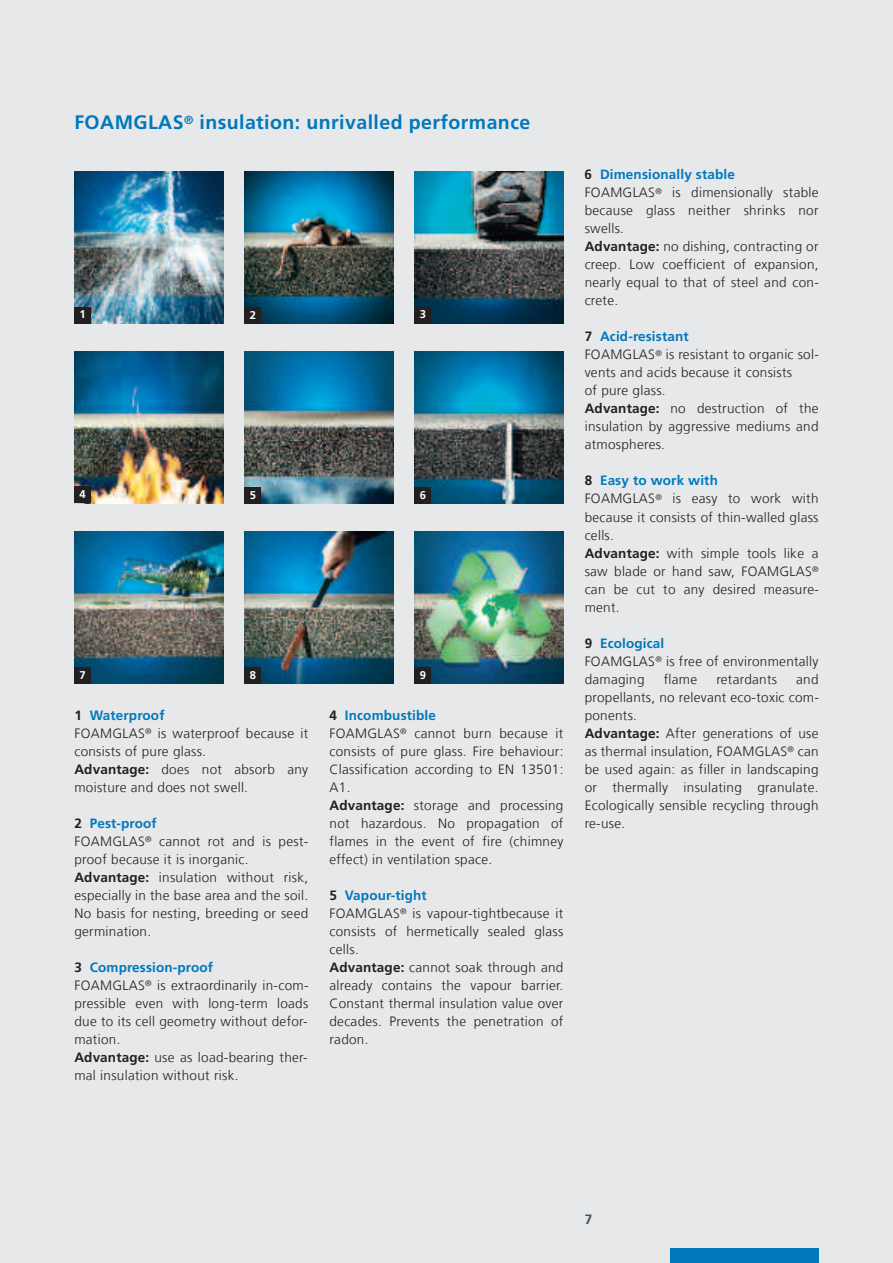
<style>
.page{position:relative;width:893px;height:1263px;background:#e7e8e9}
.page>*{position:absolute;margin:0;border:0;box-sizing:border-box;transform-origin:0 0}
.t1{font:700 19.5px "Frutiger LT Com";letter-spacing:.02em;color:#0078bd}
.t2{font:300 13.5px/18px "Frutiger LT Com";letter-spacing:.02em;color:#231f20}
.t3{font:700 13.5px "Frutiger LT Com";color:#3d4f59}
.t4{font:700 11.25px "Frutiger LT Com";color:#fff}
.s1{font-weight:700}
.s2{font-weight:700;color:#0078bd}
</style>
<div class="page">
<img style="left:74px;top:171px;width:149px;height:152px">
<img style="left:244px;top:171px;width:149px;height:152px">
<img style="left:415px;top:171px;width:148px;height:152px">
<img style="left:74px;top:351px;width:149px;height:152px">
<img style="left:244px;top:351px;width:149px;height:152px">
<img style="left:415px;top:351px;width:148px;height:152px">
<img style="left:74px;top:531px;width:149px;height:152px">
<img style="left:244px;top:531px;width:149px;height:152px">
<img style="left:415px;top:531px;width:148px;height:152px">
<div style="left:670px;top:1248px;width:149px;height:15px;background:#0078bd"></div>
<div style="left:244px;top:307px;width:17px;height:16px;background:#231f20"></div>
<div style="left:74px;top:307px;width:17px;height:16px;background:#231f20"></div>
<div style="left:74px;top:487px;width:17px;height:16px;background:#231f20"></div>
<div style="left:415px;top:307px;width:16px;height:16px;background:#231f20"></div>
<div style="left:415px;top:487px;width:16px;height:16px;background:#231f20"></div>
<div style="left:244px;top:487px;width:17px;height:16px;background:#231f20"></div>
<div style="left:74px;top:667px;width:17px;height:16px;background:#231f20"></div>
<div style="left:415px;top:667px;width:16px;height:16px;background:#231f20"></div>
<div style="left:244px;top:667px;width:17px;height:16px;background:#231f20"></div>
<h1 class="t1" style="left:74px;top:115px;width:457px">FOAMGLAS<sup>®</sup> insulation: unrivalled performance</h1>
<p class="t4" style="left:80px;top:310px;width:8px">1</p>
<p class="t4" style="left:250px;top:310px;width:8px">2</p>
<p class="t4" style="left:420px;top:310px;width:8px">3</p>
<p class="t4" style="left:80px;top:490px;width:8px">4</p>
<p class="t4" style="left:250px;top:490px;width:8px">5</p>
<p class="t4" style="left:420px;top:490px;width:8px">6</p>
<p class="t4" style="left:80px;top:670px;width:8px">7</p>
<p class="t4" style="left:250px;top:670px;width:8px">8</p>
<p class="t4" style="left:420px;top:670px;width:8px">9</p>
<p class="t2" style="left:74px;top:707px;width:235px"><span class="s1">1</span> <span class="s2">Waterproof<br></span>FOAMGLAS<sup>®</sup> is waterproof because it consists of pure glass.<br><span class="s1">Advantage:</span> does not absorb any moisture and does not swell.</p>
<p class="t2" style="left:74px;top:815px;width:235px"><span class="s1">2</span> <span class="s2">Pest-proof<br></span>FOAMGLAS<sup>®</sup> cannot rot and is pest&shy;proof because it is inorganic.<br><span class="s1">Advantage:</span> insulation without risk, especially in the base area and the soil.<br>No basis for nesting, breeding or seed germination.</p>
<p class="t2" style="left:74px;top:959px;width:236px"><span class="s1">3</span> <span class="s2">Compression-proof<br></span>FOAMGLAS<sup>®</sup> is extraordinarily in-com&shy;pressible even with long-term loads due to its cell geometry without defor&shy;mation.<br><span class="s1">Advantage:</span> use as load-bearing ther&shy;mal insulation without risk.</p>
<p class="t2" style="left:329px;top:707px;width:235px"><span class="s1">4</span> <span class="s2">Incombustible<br></span>FOAMGLAS<sup>®</sup> cannot burn because it consists of pure glass. Fire behaviour:<br>Classification according to EN 13501:<br>A1.<br><span class="s1">Advantage:</span> storage and processing not hazardous. No propagation of flames in the event of fire (chimney effect) in ventilation space.</p>
<p class="t2" style="left:329px;top:887px;width:235px"><span class="s1">5</span> <span class="s2">Vapour-tight<br></span>FOAMGLAS<sup>®</sup> is vapour-tightbecause it consists of hermetically sealed glass cells.<br><span class="s1">Advantage:</span> cannot soak through and already contains the vapour barrier.<br>Constant thermal insulation value over decades. Prevents the penetration of radon.</p>
<p class="t2" style="left:585px;top:167px;width:236px"><span class="s1">6</span> <span class="s2">Dimensionally stable<br></span>FOAMGLAS<sup>®</sup> is dimensionally stable because glass neither shrinks nor swells.<br><span class="s1">Advantage:</span> no dishing, contracting or creep. Low coefficient of expansion, nearly equal to that of steel and con&shy;crete.</p>
<p class="t2" style="left:585px;top:329px;width:236px"><span class="s1">7</span> <span class="s2">Acid-resistant<br></span>FOAMGLAS<sup>®</sup> is resistant to organic sol&shy;vents and acids because it consists<br>of pure glass.<br><span class="s1">Advantage:</span> no destruction of the insulation by aggressive mediums and atmospheres.</p>
<p class="t2" style="left:585px;top:473px;width:236px"><span class="s1">8</span> <span class="s2">Easy to work with<br></span>FOAMGLAS<sup>®</sup> is easy to work with because it consists of thin-walled glass cells.<br><span class="s1">Advantage:</span> with simple tools like a saw blade or hand saw, FOAMGLAS<sup>® </sup>can be cut to any desired measure&shy;ment.</p>
<p class="t2" style="left:585px;top:635px;width:235px"><span class="s1">9</span> <span class="s2">Ecological<br></span>FOAMGLAS<sup>®</sup> is free of environmentally damaging</p>
<p class="t2" style="left:664px;top:671px;width:35px">flame</p>
<p class="t2" style="left:716px;top:671px;width:62px">retardants</p>
<p class="t2" style="left:585px;top:671px;width:236px;text-indent:211px">and propellants, no relevant eco-toxic com&shy;ponents.<br><span class="s1">Advantage:</span> After generations of use as thermal insulation, FOAMGLAS<sup>®</sup> can be used again: as filler in landscaping or thermally insulating granulate.<br>Ecologically sensible recycling through re-use.</p>
<p class="t3" style="left:585px;top:1213px;width:9px">7</p>
</div>
